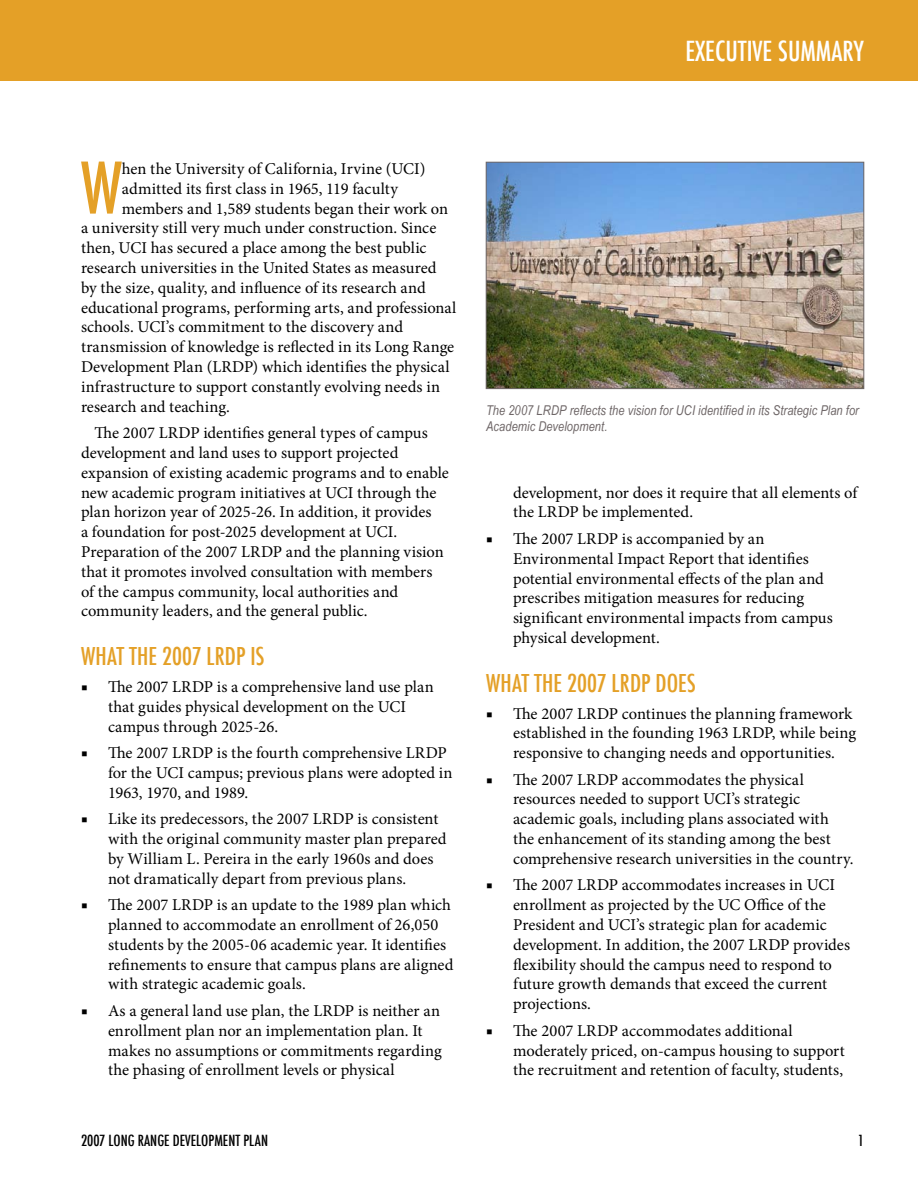
<style>
.page{position:relative;width:918px;height:1188px;background:#fff}
.page>*{position:absolute;margin:0;border:0;box-sizing:border-box;transform-origin:0 0}
.t1{font:500 condensed 69px "Futura";color:#e4a027}
.t2{font:500 condensed 27px "Futura";color:#fff}
.t3{font:500 condensed 24px "Futura";color:#e4a027}
.t4{font:16.5px/19.8px "Minion Pro";color:#000}
.t5{font:500 condensed 15px "Futura";color:#000}
.t6{font:italic 13.5px/16.2px "Arial Narrow";letter-spacing:.005em;color:#6e6667}
</style>
<div class="page">
<div style="left:0;top:0;width:918px;height:81px;background:#e4a027"></div>
<img style="left:488px;top:164px;width:374px;height:223px">
<div style="left:486px;top:162px;width:378px;height:227px;border:1px solid #6e6767"></div>
<h2 class="t2" style="left:685px;top:34px;width:180px">EXECUTIVE SUMMARY</h2>
<h1 class="t1" style="left:81px;top:144px;width:42px">W</h1>
<p class="t4" style="left:122px;top:159px;width:305px">hen the University of California, Irvine (UCI)</p>
<p class="t4" style="left:122px;top:179px;width:278px">admitted its first class in 1965, 119 faculty</p>
<p class="t4" style="left:122px;top:199px;width:328px">members and 1,589 students began their work on</p>
<p class="t4" style="left:81px;top:218px;width:357px">a university still very much under construction. Since</p>
<p class="t4" style="left:81px;top:238px;width:347px">then, UCI has secured a place among the best public</p>
<p class="t4" style="left:81px;top:258px;width:357px">research universities in the United States as measured</p>
<p class="t4" style="left:81px;top:278px;width:346px">by the size, quality, and influence of its research and</p>
<p class="t4" style="left:81px;top:298px;width:377px">educational programs, performing arts, and professional</p>
<p class="t4" style="left:81px;top:317px;width:324px">schools. UCI’s commitment to the discovery and</p>
<p class="t4" style="left:81px;top:337px;width:375px">transmission of knowledge is reflected in its Long Range</p>
<p class="t4" style="left:81px;top:357px;width:370px">Development Plan (LRDP) which identifies the physical</p>
<p class="t4" style="left:81px;top:377px;width:361px">infrastructure to support constantly evolving needs in</p>
<p class="t4" style="left:81px;top:397px;width:150px">research and teaching.</p>
<p class="t4" style="left:81px;top:423px;width:369px;text-indent:14px">The 2007 LRDP identifies general types of campus development and land uses to support projected expansion of existing academic programs and to enable new academic program initiatives at UCI through the plan horizon year of 2025-26. In addition, it provides<br>a foundation for post-2025 development at UCI.<br>Preparation of the 2007 LRDP and the planning vision that it promotes involved consultation with members of the campus community, local authorities and community leaders, and the general public.</p>
<h3 class="t3" style="left:81px;top:641px;width:185px">WHAT THE 2007 LRDP IS</h3>
<p class="t4" style="left:108px;top:677px;width:327px">The 2007 LRDP is a comprehensive land use plan that guides physical development on the UCI campus through 2025-26.</p>
<p class="t4" style="left:108px;top:743px;width:346px">The 2007 LRDP is the fourth comprehensive LRDP for the UCI campus; previous plans were adopted in<br>1963, 1970, and 1989.</p>
<p class="t4" style="left:108px;top:809px;width:340px">Like its predecessors, the 2007 LRDP is consistent with the original community master plan prepared by William L. Pereira in the early 1960s and does not dramatically depart from previous plans.</p>
<p class="t4" style="left:108px;top:895px;width:347px">The 2007 LRDP is an update to the 1989 plan which planned to accommodate an enrollment of 26,050 students by the 2005-06 academic year. It identifies refinements to ensure that campus plans are aligned with strategic academic goals.</p>
<p class="t4" style="left:108px;top:1001px;width:335px">As a general land use plan, the LRDP is neither an enrollment plan nor an implementation plan. It makes no assumptions or commitments regarding the phasing of enrollment levels or physical</p>
<p class="t4" style="left:81px;top:677px;width:8px">■</p>
<p class="t4" style="left:81px;top:743px;width:8px">■</p>
<p class="t4" style="left:81px;top:809px;width:8px">■</p>
<p class="t4" style="left:81px;top:895px;width:8px">■</p>
<p class="t4" style="left:81px;top:1001px;width:8px">■</p>
<p class="t5" style="left:81px;top:1131px;width:189px">2007 LONG RANGE DEVELOPMENT PLAN</p>
<p class="t6" style="left:486px;top:402px;width:374px">The 2007 LRDP reflects the vision for UCI identified in its Strategic Plan for<br>Academic Development.</p>
<p class="t4" style="left:513px;top:482px;width:346px">development, nor does it require that all elements of the LRDP be implemented.</p>
<p class="t4" style="left:513px;top:529px;width:321px">The 2007 LRDP is accompanied by an Environmental Impact Report that identifies potential environmental effects of the plan and prescribes mitigation measures for reducing significant environmental impacts from campus physical development.</p>
<h3 class="t3" style="left:486px;top:668px;width:211px">WHAT THE 2007 LRDP DOES</h3>
<p class="t4" style="left:513px;top:703px;width:345px">The 2007 LRDP continues the planning framework established in the founding 1963 LRDP, while being responsive to changing needs and opportunities.</p>
<p class="t4" style="left:513px;top:770px;width:342px">The 2007 LRDP accommodates the physical resources needed to support UCI’s strategic academic goals, including plans associated with the enhancement of its standing among the best comprehensive research universities in the country.</p>
<p class="t4" style="left:513px;top:875px;width:339px">The 2007 LRDP accommodates increases in UCI enrollment as projected by the UC Office of the President and UCI’s strategic plan for academic development. In addition, the 2007 LRDP provides flexibility should the campus need to respond to future growth demands that exceed the current projections.</p>
<p class="t4" style="left:513px;top:1021px;width:333px">The 2007 LRDP accommodates additional moderately priced, on-campus housing to support the recruitment and retention of faculty, students,</p>
<p class="t4" style="left:486px;top:529px;width:8px">■</p>
<p class="t4" style="left:486px;top:703px;width:8px">■</p>
<p class="t4" style="left:486px;top:770px;width:8px">■</p>
<p class="t4" style="left:486px;top:875px;width:8px">■</p>
<p class="t4" style="left:486px;top:1021px;width:8px">■</p>
</div>
